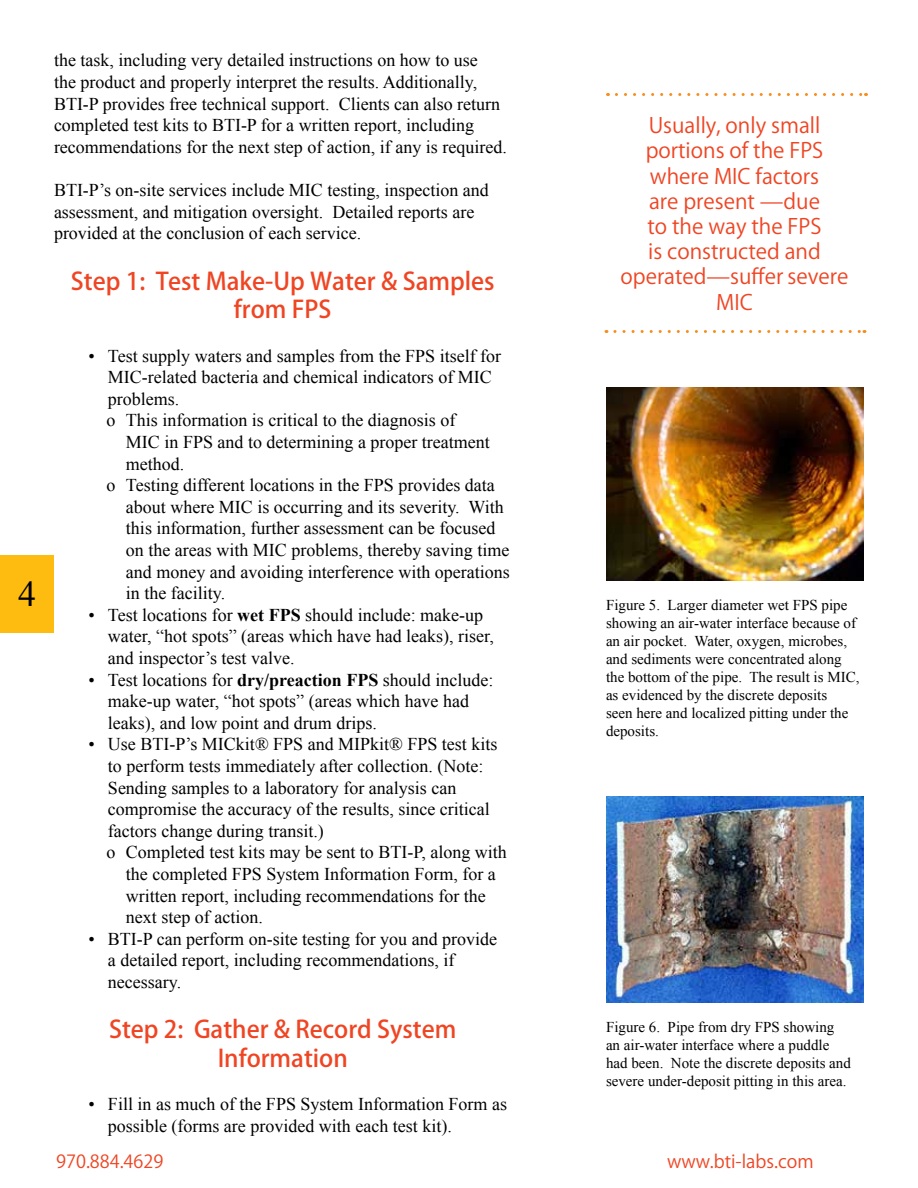
<style>
.page{position:relative;width:918px;height:1188px;background:#fff}
.page>*{position:absolute;margin:0;border:0;box-sizing:border-box;transform-origin:0 0}
.t1{font:36px "Times New Roman";color:#000}
.t2{font:500 24px/28.8px "Koz Go Pro";color:#ef4523;text-align:center}
.t3{font:21px/25.2px "Koz Go Pr 6 N";color:#ef4523;text-align:center}
.t4{font:18px/21.6px "Times New Roman";color:#000}
.t5{font:18px "Koz Go Pr 6 N";color:#ef4523}
.t6{font:15px/18px "Times New Roman";color:#000}
.s1{font-weight:700}
</style>
<div class="page">
<img style="left:606px;top:387px;width:258px;height:193px">
<img style="left:606px;top:796px;width:258px;height:207px">
<svg style="left:615px;top:330px;width:250px;height:3px"></svg>
<svg style="left:616px;top:93px;width:251px;height:3px"></svg>
<div style="left:0;top:555px;width:54px;height:78px;background:#febc11"></div>
<h1 class="t1" style="left:18px;top:570px;width:19px">4</h1>
<p class="t4" style="left:54px;top:49px;width:454px">the task, including very detailed instructions on how to use<br>the product and properly interpret the results. Additionally, BTI-P provides free technical support. Clients can also return completed test kits to BTI-P for a written report, including recommendations for the next step of action, if any is required.</p>
<p class="t4" style="left:54px;top:179px;width:436px">BTI-P’s on-site services include MIC testing, inspection and assessment, and mitigation oversight. Detailed reports are provided at the conclusion of each service.</p>
<h2 class="t2" style="left:71px;top:268px;width:425px">Step 1: Test Make-Up Water &amp; Samples from FPS</h2>
<p class="t4" style="left:106px;top:345px;width:396px;text-indent:-18px">• Test supply waters and samples from the FPS itself for MIC-related bacteria and chemical indicators of MIC problems.<br>o This information is critical to the diagnosis of</p>
<p class="t4" style="left:126px;top:431px;width:365px">MIC in FPS and to determining a proper treatment</p>
<p class="t4" style="left:126px;top:453px;width:60px">method.</p>
<p class="t4" style="left:106px;top:474px;width:390px">o Testing different locations in the FPS provides data</p>
<p class="t4" style="left:126px;top:496px;width:379px">about where MIC is occurring and its severity. With</p>
<p class="t4" style="left:126px;top:517px;width:371px">this information, further assessment can be focused</p>
<p class="t4" style="left:126px;top:539px;width:385px">on the areas with MIC problems, thereby saving time</p>
<p class="t4" style="left:126px;top:561px;width:385px">and money and avoiding interference with operations</p>
<p class="t4" style="left:126px;top:582px;width:101px">in the facility.</p>
<p class="t4" style="left:108px;top:604px;width:387px;text-indent:-19px">• Test locations for <span class="s1">wet FPS</span> should include: make-up water, “hot spots” (areas which have had leaks), riser, and inspector’s test valve.</p>
<p class="t4" style="left:108px;top:669px;width:387px;text-indent:-19px">• Test locations for <span class="s1">dry/preaction FPS</span> should include: make-up water, “hot spots” (areas which have had leaks), and low point and drum drips.</p>
<p class="t4" style="left:88px;top:733px;width:410px">• Use BTI-P’s MICkit® FPS and MIPkit® FPS test kits</p>
<p class="t4" style="left:108px;top:755px;width:377px">to perform tests immediately after collection. (Note:</p>
<p class="t4" style="left:108px;top:777px;width:350px">Sending samples to a laboratory for analysis can</p>
<p class="t4" style="left:108px;top:798px;width:383px">compromise the accuracy of the results, since critical</p>
<p class="t4" style="left:108px;top:820px;width:217px">factors change during transit.)</p>
<p class="t4" style="left:106px;top:841px;width:402px">o Completed test kits may be sent to BTI-P, along with</p>
<p class="t4" style="left:126px;top:863px;width:371px">the completed FPS System Information Form, for a</p>
<p class="t4" style="left:126px;top:885px;width:361px">written report, including recommendations for the</p>
<p class="t4" style="left:126px;top:906px;width:138px">next step of action.</p>
<p class="t4" style="left:108px;top:928px;width:391px;text-indent:-19px">• BTI-P can perform on-site testing for you and provide a detailed report, including recommendations, if necessary.</p>
<h2 class="t2" style="left:109px;top:1016px;width:349px">Step 2: Gather &amp; Record System<br>Information</h2>
<p class="t4" style="left:108px;top:1093px;width:401px;text-indent:-19px">• Fill in as much of the FPS System Information Form as possible (forms are provided with each test kit).</p>
<p class="t3" style="left:621px;top:113px;width:230px">Usually, only small portions of the FPS where MIC factors<br>are present —due<br>to the way the FPS<br>is constructed and operated—suffer severe<br>MIC</p>
<p class="t6" style="left:606px;top:596px;width:255px">Figure 5. Larger diameter wet FPS pipe showing an air-water interface because of an air pocket. Water, oxygen, microbes, and sediments were concentrated along the bottom of the pipe. The result is MIC, as evidenced by the discrete deposits<br>seen here and localized pitting under the deposits.</p>
<p class="t6" style="left:606px;top:1018px;width:246px">Figure 6. Pipe from dry FPS showing an air-water interface where a puddle had been. Note the discrete deposits and severe under-deposit pitting in this area.</p>
<p class="t5" style="left:56px;top:1151px;width:109px">970.884.4629</p>
<p class="t5" style="left:667px;top:1151px;width:148px">www.bti-labs.com</p>
</div>
